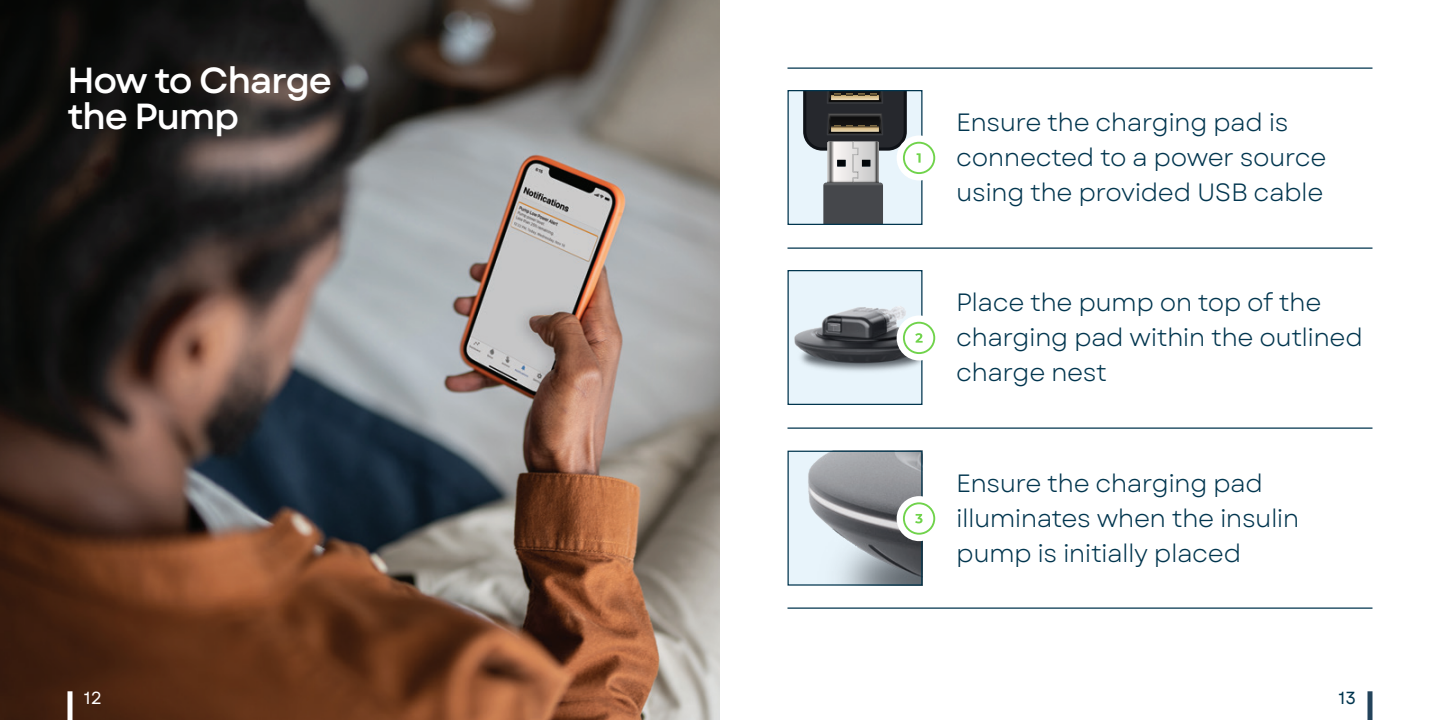
<style>
.page{position:relative;width:1440px;height:720px;background:#fff}
.page>*{position:absolute;margin:0;border:0;box-sizing:border-box;transform-origin:0 0}
.t1{font:500 36.25px/36.2px "Garet";letter-spacing:-.04em;color:#fff}
.t2{font:25px/35px "Garet";letter-spacing:-.02em;color:#01354e}
.t3{font:17.5px "Garet";color:#fff}
.t4{font:17.5px "Garet";color:#01354e}
</style>
<div class="page">
<img style="left:0;top:0;width:720px;height:720px">
<hr style="left:788px;top:68px;width:584px;height:1px;background:#01354e">
<hr style="left:788px;top:248px;width:584px;height:1px;background:#01354e">
<hr style="left:788px;top:428px;width:584px;height:1px;background:#01354e">
<hr style="left:788px;top:608px;width:584px;height:1px;background:#01354e">
<div style="left:788px;top:91px;width:134px;height:133px;background:#e8f4fb"></div>
<svg style="left:803px;top:92px;width:104px;height:131px"></svg>
<svg style="left:827px;top:178px;width:52px;height:5px"></svg>
<div style="left:788px;top:90px;width:134px;height:135px;border:1px solid #01354e"></div>
<img style="left:790px;top:272px;width:130px;height:131px">
<div style="left:788px;top:270px;width:134px;height:135px;border:1px solid #01354e"></div>
<img style="left:790px;top:453px;width:130px;height:131px">
<div style="left:788px;top:451px;width:134px;height:135px;border:1px solid #01354e"></div>
<hr style="left:1368px;top:691px;width:4px;height:29px;background:#23435b">
<hr style="left:68px;top:691px;width:4px;height:29px;background:#fff">
<div style="left:897px;top:136px;width:45px;height:45px;background:#fff;border-radius:50%"></div>
<div style="left:903px;top:142px;width:32px;height:32px;border:2px solid #70d34b;border-radius:50%"></div>
<svg style="left:917px;top:153px;width:4px;height:10px"></svg>
<div style="left:897px;top:316px;width:45px;height:45px;background:#fff;border-radius:50%"></div>
<div style="left:903px;top:322px;width:32px;height:32px;border:2px solid #70d34b;border-radius:50%"></div>
<svg style="left:915px;top:333px;width:8px;height:10px"></svg>
<div style="left:897px;top:496px;width:45px;height:45px;background:#fff;border-radius:50%"></div>
<div style="left:903px;top:502px;width:32px;height:33px;border:2px solid #70d34b;border-radius:50%"></div>
<svg style="left:915px;top:514px;width:8px;height:9px"></svg>
<h1 class="t1" style="left:68px;top:63px;width:266px">How to Charge the Pump</h1>
<p class="t2" style="left:956px;top:106px;width:372px">Ensure the charging pad is connected to a power source using the provided USB cable</p>
<p class="t2" style="left:956px;top:286px;width:408px">Place the pump on top of the charging pad within the outlined charge nest</p>
<p class="t2" style="left:956px;top:466px;width:345px">Ensure the charging pad illuminates when the insulin pump is initially placed</p>
<p class="t3" style="left:84px;top:687px;width:20px">12</p>
<p class="t4" style="left:1339px;top:687px;width:19px">13</p>
</div>
